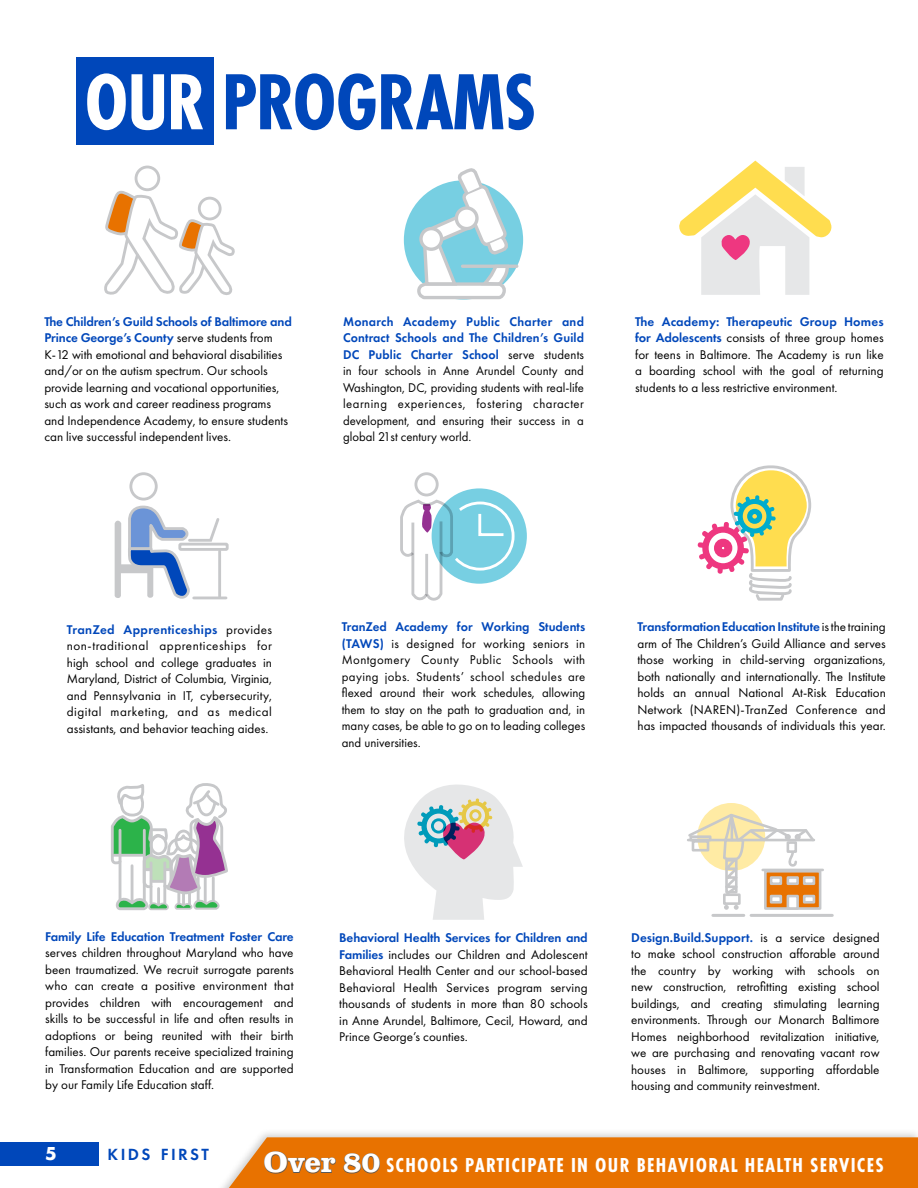
<style>
.page{position:relative;width:918px;height:1188px;background:#fff}
.page>*{position:absolute;margin:0;border:0;box-sizing:border-box;transform-origin:0 0}
.t1{font:700 82.5px "Futura PT Cond";letter-spacing:-.02em;color:#0047ba}
.t2{font:700 21px "Futura PT Cond";letter-spacing:.06em;color:#fff}
.t3{font:700 19.5px "Futura PT";color:#fff}
.t4{font:600 16.8px "Futura PT";letter-spacing:.145em;color:#0047ba}
.t5{font:13.2px/16.5px "Futura PT";color:#000;text-align:justify}
.t6{font:600 13.2px "Futura PT";letter-spacing:-.01em;color:#0047ba}
.s1{color:#fff}
.s2{font-weight:600;color:#0047ba}
.s3{font-family:"Clarendon URW";font-size:30px;color:#58595b}
</style>
<div class="page">
<div style="left:0;top:1142px;width:99px;height:24px;background:#0047ba"></div>
<div style="left:197px;top:1127px;width:721px;height:61px;background:#000;opacity:.2"></div>
<div style="left:229px;top:1137px;width:689px;height:51px;background:#e87200"></div>
<svg style="left:404px;top:784px;width:119px;height:136px"></svg>
<div style="left:432px;top:488px;width:95px;height:96px;background:#77cfe2;border-radius:50%"></div>
<div style="left:414px;top:472px;width:25px;height:24px;border:3px solid #c7c8ca;border-radius:50%"></div>
<svg style="left:400px;top:500px;width:116px;height:101px"></svg>
<div style="left:404px;top:180px;width:119px;height:120px;background:#77cfe2;border-radius:50%"></div>
<hr style="left:463px;top:265px;width:54px;height:3px;background:#c7c8ca">
<svg style="left:415px;top:169px;width:97px;height:131px"></svg>
<div style="left:421px;top:229px;width:21px;height:20px;background:#fff;border-radius:50%"></div>
<div style="left:419px;top:227px;width:24px;height:24px;border:3px solid #c7c8ca;border-radius:50%"></div>
<div style="left:456px;top:208px;width:21px;height:21px;background:#fff;border-radius:50%"></div>
<div style="left:455px;top:206px;width:24px;height:24px;border:3px solid #c7c8ca;border-radius:50%"></div>
<div style="left:129px;top:472px;width:29px;height:29px;border:3px solid #c7c8ca;border-radius:50%"></div>
<hr style="left:194px;top:597px;width:32px;height:2px;background:#c7c8ca">
<div style="left:178px;top:543px;width:51px;height:8px;border:3px solid #c7c8ca"></div>
<svg style="left:115px;top:505px;width:107px;height:95px"></svg>
<svg style="left:679px;top:161px;width:153px;height:134px"></svg>
<div style="left:135px;top:166px;width:25px;height:25px;border:3px solid #c7c8ca;border-radius:50%"></div>
<svg style="left:104px;top:189px;width:131px;height:106px"></svg>
<hr style="left:751px;top:914px;width:81px;height:3px;background:#c7c8ca">
<hr style="left:713px;top:914px;width:31px;height:3px;background:#c7c8ca">
<div style="left:723px;top:893px;width:18px;height:12px;border:3px solid #c7c8ca"></div>
<svg style="left:764px;top:871px;width:57px;height:39px"></svg>
<div style="left:787px;top:895px;width:12px;height:15px;background:#fff;border:3px solid #c7c8ca"></div>
<svg style="left:770px;top:896px;width:12px;height:8px"></svg>
<svg style="left:803px;top:896px;width:12px;height:8px"></svg>
<hr style="left:763px;top:869px;width:60px;height:2px;background:#c7c8ca">
<svg style="left:724px;top:905px;width:15px;height:5px"></svg>
<svg style="left:687px;top:803px;width:130px;height:93px"></svg>
<svg style="left:111px;top:783px;width:117px;height:128px"></svg>
<div style="left:76px;top:58px;width:137px;height:87px;background:#0047ba"></div>
<svg style="left:698px;top:465px;width:114px;height:136px"></svg>
<h1 class="t1" style="left:84px;top:54px;width:453px"><span class="s1">OUR</span> PROGRAMS</h1>
<p class="t5" style="left:343px;top:313px;width:242px"><span class="s2">Monarch Academy Public Charter and Contract Schools and The Children’s Guild DC Public Charter School</span> serve students in four schools in Anne Arundel County and Washington, DC, providing students with real-life learning experiences, fostering character development, and ensuring their success in a global 21st century world.</p>
<p class="t5" style="left:44px;top:313px;width:249px;text-align:left"><span class="s2">The Children’s Guild Schools of Baltimore and Prince George’s County</span> serve students from K-12 with emotional and behavioral disabilities and/or on the autism spectrum. Our schools provide learning and vocational opportunities, such as work and career readiness programs and Independence Academy, to ensure students can live successful independent lives.</p>
<p class="t5" style="left:635px;top:313px;width:250px"><span class="s2">The Academy: Therapeutic Group Homes for Adolescents</span> consists of three group homes for teens in Baltimore. The Academy is run like a boarding school with the goal of returning students to a less restrictive environment.</p>
<p class="t5" style="left:67px;top:621px;width:207px"><span class="s2">TranZed Apprenticeships</span> provides non-traditional apprenticeships for high school and college graduates in Maryland, District of Columbia, Virginia, and Pennsylvania in IT, cybersecurity, digital marketing, and as medical assistants, and behavior teaching aides.</p>
<p class="t5" style="left:342px;top:619px;width:245px"><span class="s2">TranZed Academy for Working Students (TAWS)</span> is designed for working seniors in Montgomery County Public Schools with paying jobs. Students’ school schedules are flexed around their work schedules, allowing them to stay on the path to graduation and, in many cases, be able to go on to leading colleges and universities.</p>
<p class="t5" style="left:638px;top:618px;width:250px"><span class="s2">Transformation Education Institute</span> is the training arm of The Children’s Guild Alliance and serves those working in child-serving organizations, both nationally and internationally. The Institute holds an annual National At-Risk Education Network (NAREN)-TranZed Conference and has impacted thousands of individuals this year.</p>
<p class="t6" style="left:45px;top:928px;width:250px">Family Life Education Treatment Foster Care</p>
<p class="t5" style="left:45px;top:945px;width:250px">serves children throughout Maryland who have been traumatized. We recruit surrogate parents who can create a positive environment that provides children with encouragement and skills to be successful in life and often results in adoptions or being reunited with their birth families. Our parents receive specialized training in Transformation Education and are supported by our Family Life Education staff.</p>
<p class="t5" style="left:339px;top:929px;width:250px"><span class="s2">Behavioral Health Services for Children and Families</span> includes our Children and Adolescent Behavioral Health Center and our school-based Behavioral Health Services program serving thousands of students in more than 80 schools in Anne Arundel, Baltimore, Cecil, Howard, and Prince George’s counties.</p>
<p class="t5" style="left:631px;top:929px;width:250px"><span class="s2">Design.Build.Support.</span> is a service designed to make school construction afforable around the country by working with schools on new construction, retrofitting existing school buildings, and creating stimulating learning environments. Through our Monarch Baltimore Homes neighborhood revitalization initiative, we are purchasing and renovating vacant row houses in Baltimore, supporting affordable housing and community reinvestment.</p>
<h3 class="t3" style="left:45px;top:1141px;width:13px">5</h3>
<p class="t4" style="left:108px;top:1144px;width:103px">KIDS FIRST</p>
<h2 class="t2" style="left:264px;top:1153px;width:622px"><span class="s3">Over 80</span> SCHOOLS PARTICIPATE IN OUR BEHAVIORAL HEALTH SERVICES</h2>
</div>
